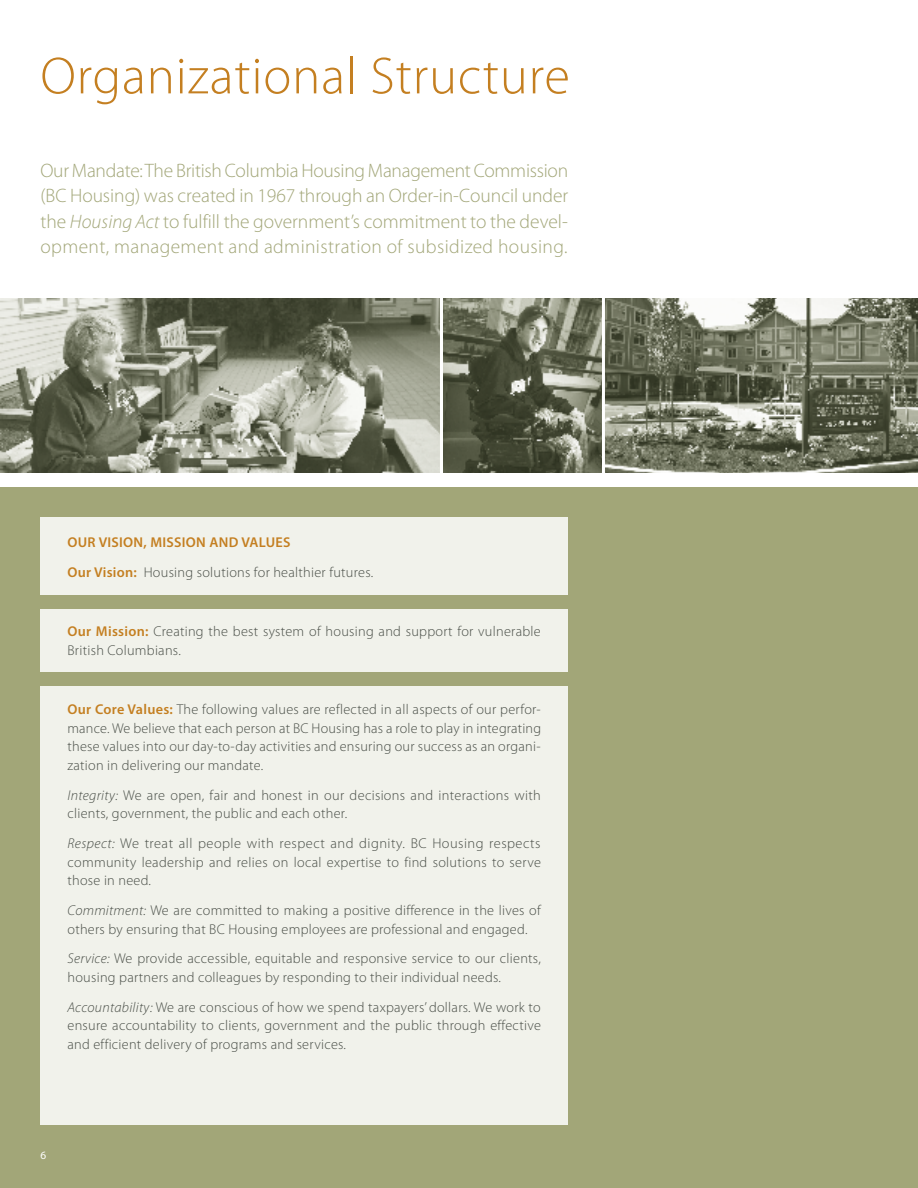
<style>
.page{position:relative;width:918px;height:1188px;background:#fff}
.page>*{position:absolute;margin:0;border:0;box-sizing:border-box;transform-origin:0 0}
.t1{font:300 52.5px "Myriad Pro";letter-spacing:.015em;color:#c47f21}
.Intro_Copy{font:300 19.5px/25.5px "Myriad Pro";letter-spacing:.02em;color:#a2a678;text-align:justify}
.Body_Copy{font:300 14.25px/18.8px "Myriad Pro";letter-spacing:.02em;color:#484d46}
.t2{font:600 14.25px "Myriad Pro";letter-spacing:.02em;color:#c47f21}
.t3{font:11.25px "Myriad Pro";color:#fff}
.s1{font-style:italic}
.s2{font-weight:600;color:#c47f21}
</style>
<div class="page">
<div style="left:0;top:485px;width:918px;height:703px;background:#a2a678"></div>
<div style="left:40px;top:517px;width:528px;height:608px;background:#f1f2eb"></div>
<div style="left:21px;top:595px;width:558px;height:14px;background:#a2a678"></div>
<div style="left:21px;top:672px;width:558px;height:13px;background:#a2a678"></div>
<img style="left:0;top:298px;width:440px;height:175px">
<img style="left:443px;top:298px;width:159px;height:175px">
<img style="left:605px;top:298px;width:313px;height:175px">
<div style="left:0;top:473px;width:918px;height:14px;background:#fff"></div>
<h1 class="t1" style="left:40px;top:47px;width:531px">Organizational Structure</h1>
<p class="Intro_Copy" style="left:40px;top:158px;width:529px">Our Mandate: The British Columbia Housing Management Commission (BC Housing) was created in 1967 through an Order-in-Council under the <span class="s1">Housing Act</span> to fulfill the government’s commitment to the devel&shy;opment, management and administration of subsidized housing.</p>
<h2 class="t2" style="left:67px;top:535px;width:224px">OUR VISION, MISSION AND VALUES</h2>
<p class="Body_Copy" style="left:67px;top:563px;width:307px"><span class="s2">Our Vision:</span> Housing solutions for healthier futures.</p>
<p class="Body_Copy" style="left:67px;top:622px;width:475px"><span class="s2">Our Mission:</span> Creating the best system of housing and support for vulnerable<br>British Columbians.</p>
<p class="Body_Copy" style="left:67px;top:700px;width:475px;text-align:justify"><span class="s2">Our Core Values:</span> The following values are reflected in all aspects of our perfor&shy;mance. We believe that each person at BC Housing has a role to play in integrating these values into our day-to-day activities and ensuring our success as an organi&shy;zation in delivering our mandate.</p>
<p class="Body_Copy" style="left:67px;top:786px;width:475px"><span class="s1">Integrity:</span> We are open, fair and honest in our decisions and interactions with clients, government, the public and each other.</p>
<p class="Body_Copy" style="left:67px;top:834px;width:475px;text-align:justify"><span class="s1">Respect:</span> We treat all people with respect and dignity. BC Housing respects community leadership and relies on local expertise to find solutions to serve those in need.</p>
<p class="Body_Copy" style="left:67px;top:901px;width:475px"><span class="s1">Commitment:</span> We are committed to making a positive difference in the lives of others by ensuring that BC Housing employees are professional and engaged.</p>
<p class="Body_Copy" style="left:67px;top:949px;width:475px"><span class="s1">Service:</span> We provide accessible, equitable and responsive service to our clients, housing partners and colleagues by responding to their individual needs.</p>
<p class="Body_Copy" style="left:67px;top:998px;width:475px;text-align:justify"><span class="s1">Accountability:</span> We are conscious of how we spend taxpayers’ dollars. We work to ensure accountability to clients, government and the public through effective and efficient delivery of programs and services.</p>
<p class="t3" style="left:40px;top:1149px;width:7px">6</p>
</div>
